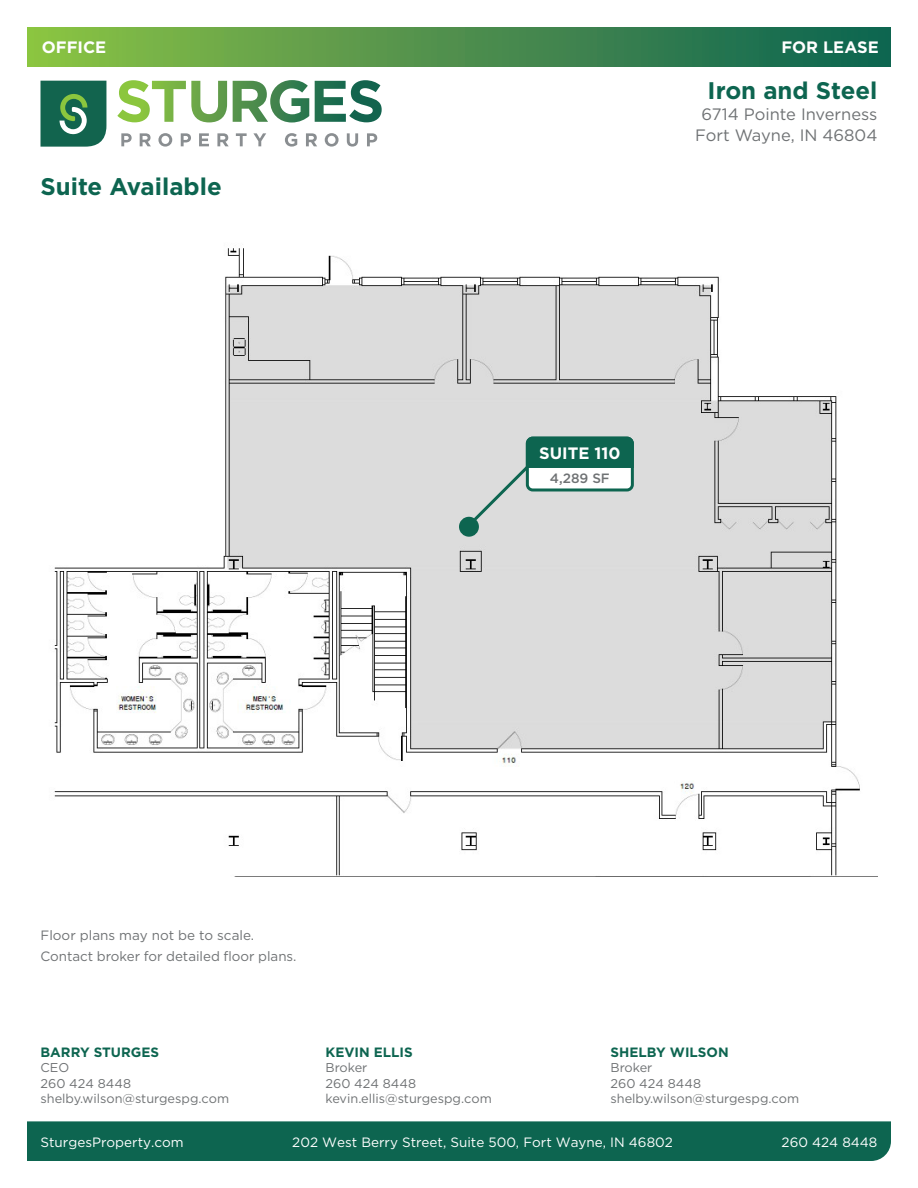
<style>
.page{position:relative;width:918px;height:1188px;background:#fff}
.page>*{position:absolute;margin:0;border:0;box-sizing:border-box;transform-origin:0 0}
.t1{font:700 24px "Gotham";color:#0d6550}
.t2{font:16.5px/21px "Gotham";color:#6f7274;text-align:center}
.t3{font:700 16.5px "Gotham";color:#fff}
.t4{font:13.5px "Gotham";color:#fff}
.t5{font:13.5px "Gotham";color:#6f7274}
.t6{font:700 13.5px "Gotham";color:#0d6550}
.t7{font:500 13.5px "Gotham";color:#6f7274}
.t8{font:12.75px/15.3px "Gotham";color:#6f7274}
</style>
<div class="page">
<div style="left:27px;top:1121px;width:864px;height:40px;background:#0d6550"></div>
<svg style="left:40px;top:81px;width:66px;height:66px;background:#2e775c"></svg>
<svg style="left:121px;top:133px;width:11px;height:13px"></svg>
<svg style="left:140px;top:133px;width:11px;height:13px"></svg>
<svg style="left:158px;top:133px;width:14px;height:14px"></svg>
<svg style="left:181px;top:133px;width:10px;height:13px"></svg>
<svg style="left:199px;top:133px;width:10px;height:13px"></svg>
<svg style="left:217px;top:133px;width:12px;height:13px"></svg>
<svg style="left:236px;top:133px;width:11px;height:13px"></svg>
<svg style="left:253px;top:133px;width:13px;height:13px"></svg>
<svg style="left:285px;top:133px;width:12px;height:14px"></svg>
<svg style="left:306px;top:133px;width:11px;height:13px"></svg>
<svg style="left:325px;top:133px;width:14px;height:14px"></svg>
<svg style="left:347px;top:133px;width:11px;height:14px"></svg>
<svg style="left:367px;top:133px;width:10px;height:13px"></svg>
<svg style="left:117px;top:80px;width:265px;height:43px"></svg>
<div style="left:27px;top:27px;width:864px;height:40px;background:linear-gradient(to right,#8dc145,#0d6153)"></div>
<img style="left:54px;top:248px;width:824px;height:629px">
<div style="left:459px;top:517px;width:20px;height:20px;background:#0d6550;border-radius:50%"></div>
<svg style="left:471px;top:435px;width:164px;height:89px;background:#a7bfb9"></svg>
<p class="t3" style="left:42px;top:37px;width:66px">OFFICE</p>
<p class="t3" style="left:781px;top:37px;width:99px">FOR LEASE</p>
<h1 class="t1" style="left:708px;top:75px;width:171px">Iron and Steel</h1>
<p class="t2" style="left:695px;top:104px;width:184px">6714 Pointe Inverness<br>Fort Wayne, IN 46804</p>
<p class="t1" style="left:40px;top:170px;width:183px">Suite Available</p>
<p class="t3" style="left:539px;top:442px;width:83px">SUITE 110</p>
<p class="t7" style="left:550px;top:469px;width:61px">4,289 SF</p>
<p class="t5" style="left:40px;top:927px;width:215px">Floor plans may not be to scale.</p>
<p class="t5" style="left:40px;top:948px;width:258px">Contact broker for detailed floor plans.</p>
<p class="t6" style="left:40px;top:1043px;width:120px">BARRY STURGES</p>
<p class="t8" style="left:40px;top:1060px;width:190px">CEO<br>260 424 8448 shelby.wilson@sturgespg.com</p>
<p class="t6" style="left:326px;top:1043px;width:89px">KEVIN ELLIS</p>
<p class="t8" style="left:326px;top:1060px;width:168px">Broker<br>260 424 8448 kevin.ellis@sturgespg.com</p>
<p class="t6" style="left:610px;top:1043px;width:120px">SHELBY WILSON</p>
<p class="t8" style="left:610px;top:1060px;width:190px">Broker<br>260 424 8448 shelby.wilson@sturgespg.com</p>
<p class="t4" style="left:40px;top:1133px;width:145px">SturgesProperty.com</p>
<p class="t4" style="left:292px;top:1133px;width:382px">202 West Berry Street, Suite 500, Fort Wayne, IN 46802</p>
<p class="t4" style="left:782px;top:1133px;width:97px">260 424 8448</p>
</div>
